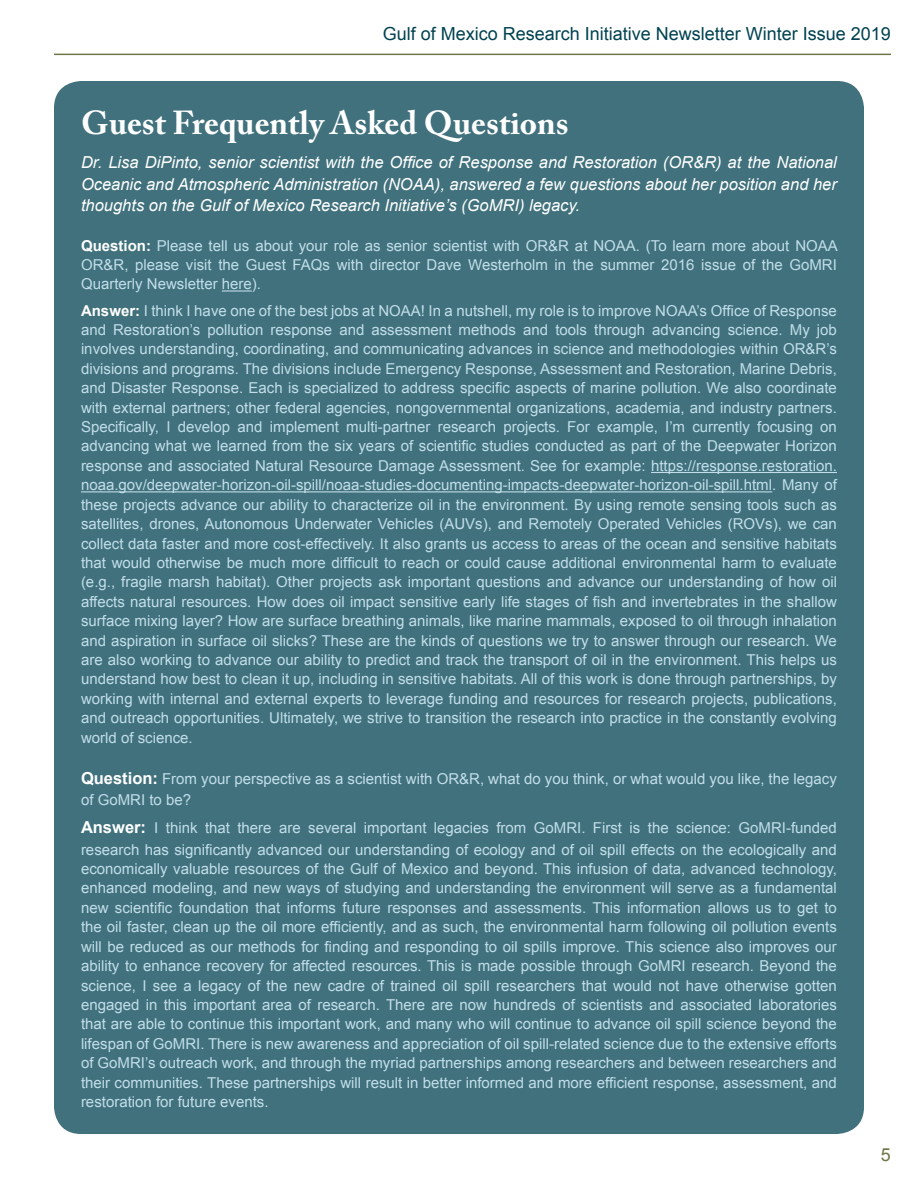
<style>
.page{position:relative;width:918px;height:1188px;background:#fff}
.page>*{position:absolute;margin:0;border:0;box-sizing:border-box;transform-origin:0 0}
.t1{font:700 33px "Adobe Caslon Pro";color:#fff}
.t2{font:18px "Arial";color:#004250}
.t3{font:18px "Arial";color:#6e7645}
.t4{font:italic 16.5px/21.1px "Arial";color:#fff;text-align:justify}
.t5{font:15px/19.4px "Arial";color:#c2deea;text-align:justify}
.s1{font-weight:700;color:#fff}
.s2{font-weight:700;font-size:16.5px;color:#fff}
</style>
<div class="page">
<hr style="left:54px;top:54px;width:837px;height:1px;background:#6e7645">
<div style="left:54px;top:81px;width:810px;height:1053px;background:#40717c;border-radius:27px"></div>
<hr style="left:222px;top:290px;width:30px;height:2px;background:#c2deea">
<hr style="left:651px;top:472px;width:186px;height:1px;background:#c2deea">
<hr style="left:81px;top:491px;width:691px;height:1px;background:#c2deea">
<p class="t2" style="left:383px;top:22px;width:510px">Gulf of Mexico Research Initiative Newsletter Winter Issue 2019</p>
<p class="t1" style="left:81px;top:103px;width:489px">Guest Frequently Asked Questions</p>
<p class="t4" style="left:81px;top:152px;width:757px">Dr. Lisa DiPinto, senior scientist with the Office of Response and Restoration (OR&amp;R) at the National Oceanic and Atmospheric Administration (NOAA), answered a few questions about her position and her thoughts on the Gulf of Mexico Research Initiative’s (GoMRI) legacy.</p>
<p class="t5" style="left:81px;top:236px;width:758px"><span class="s1">Question:</span> Please tell us about your role as senior scientist with OR&amp;R at NOAA. (To learn more about NOAA OR&amp;R, please visit the Guest FAQs with director Dave Westerholm in the summer 2016 issue of the GoMRI Quarterly Newsletter here).</p>
<p class="t5" style="left:81px;top:301px;width:758px"><span class="s1">Answer:</span> I think I have one of the best jobs at NOAA! In a nutshell, my role is to improve NOAA’s Office of Response and Restoration’s pollution response and assessment methods and tools through advancing science. My job involves understanding, coordinating, and communicating advances in science and methodologies within OR&amp;R’s divisions and programs. The divisions include Emergency Response, Assessment and Restoration, Marine Debris, and Disaster Response. Each is specialized to address specific aspects of marine pollution. We also coordinate with external partners; other federal agencies, nongovernmental organizations, academia, and industry partners.<br>Specifically, I develop and implement multi-partner research projects. For example, I’m currently focusing on advancing what we learned from the six years of scientific studies conducted as part of the Deepwater Horizon response and associated Natural Resource Damage Assessment. See for example: https://response.restoration. noaa.gov/deepwater-horizon-oil-spill/noaa-studies-documenting-impacts-deepwater-horizon-oil-spill.html. Many of these projects advance our ability to characterize oil in the environment. By using remote sensing tools such as satellites, drones, Autonomous Underwater Vehicles (AUVs), and Remotely Operated Vehicles (ROVs), we can collect data faster and more cost-effectively. It also grants us access to areas of the ocean and sensitive habitats that would otherwise be much more difficult to reach or could cause additional environmental harm to evaluate (e.g., fragile marsh habitat). Other projects ask important questions and advance our understanding of how oil affects natural resources. How does oil impact sensitive early life stages of fish and invertebrates in the shallow surface mixing layer? How are surface breathing animals, like marine mammals, exposed to oil through inhalation and aspiration in surface oil slicks? These are the kinds of questions we try to answer through our research. We are also working to advance our ability to predict and track the transport of oil in the environment. This helps us understand how best to clean it up, including in sensitive habitats. All of this work is done through partnerships, by working with internal and external experts to leverage funding and resources for research projects, publications, and outreach opportunities. Ultimately, we strive to transition the research into practice in the constantly evolving world of science.</p>
<p class="t5" style="left:81px;top:769px;width:757px;line-height:21.1px"><span class="s2">Question:</span> From your perspective as a scientist with OR&amp;R, what do you think, or what would you like, the legacy of GoMRI to be?</p>
<p class="t5" style="left:81px;top:818px;width:757px;line-height:21.1px"><span class="s2">Answer:</span> I think that there are several important legacies from GoMRI. First is the science: GoMRI-funded research has significantly advanced our understanding of ecology and of oil spill effects on the ecologically and</p>
<p class="t5" style="left:81px;top:859px;width:758px">economically valuable resources of the Gulf of Mexico and beyond. This infusion of data, advanced technology, enhanced modeling, and new ways of studying and understanding the environment will serve as a fundamental new scientific foundation that informs future responses and assessments. This information allows us to get to the oil faster, clean up the oil more efficiently, and as such, the environmental harm following oil pollution events will be reduced as our methods for finding and responding to oil spills improve. This science also improves our ability to enhance recovery for affected resources. This is made possible through GoMRI research. Beyond the science, I see a legacy of the new cadre of trained oil spill researchers that would not have otherwise gotten engaged in this important area of research. There are now hundreds of scientists and associated laboratories that are able to continue this important work, and many who will continue to advance oil spill science beyond the lifespan of GoMRI. There is new awareness and appreciation of oil spill-related science due to the extensive efforts of GoMRI’s outreach work, and through the myriad partnerships among researchers and between researchers and their communities. These partnerships will result in better informed and more efficient response, assessment, and restoration for future events.</p>
<p class="t3" style="left:881px;top:1143px;width:12px">5</p>
</div>
